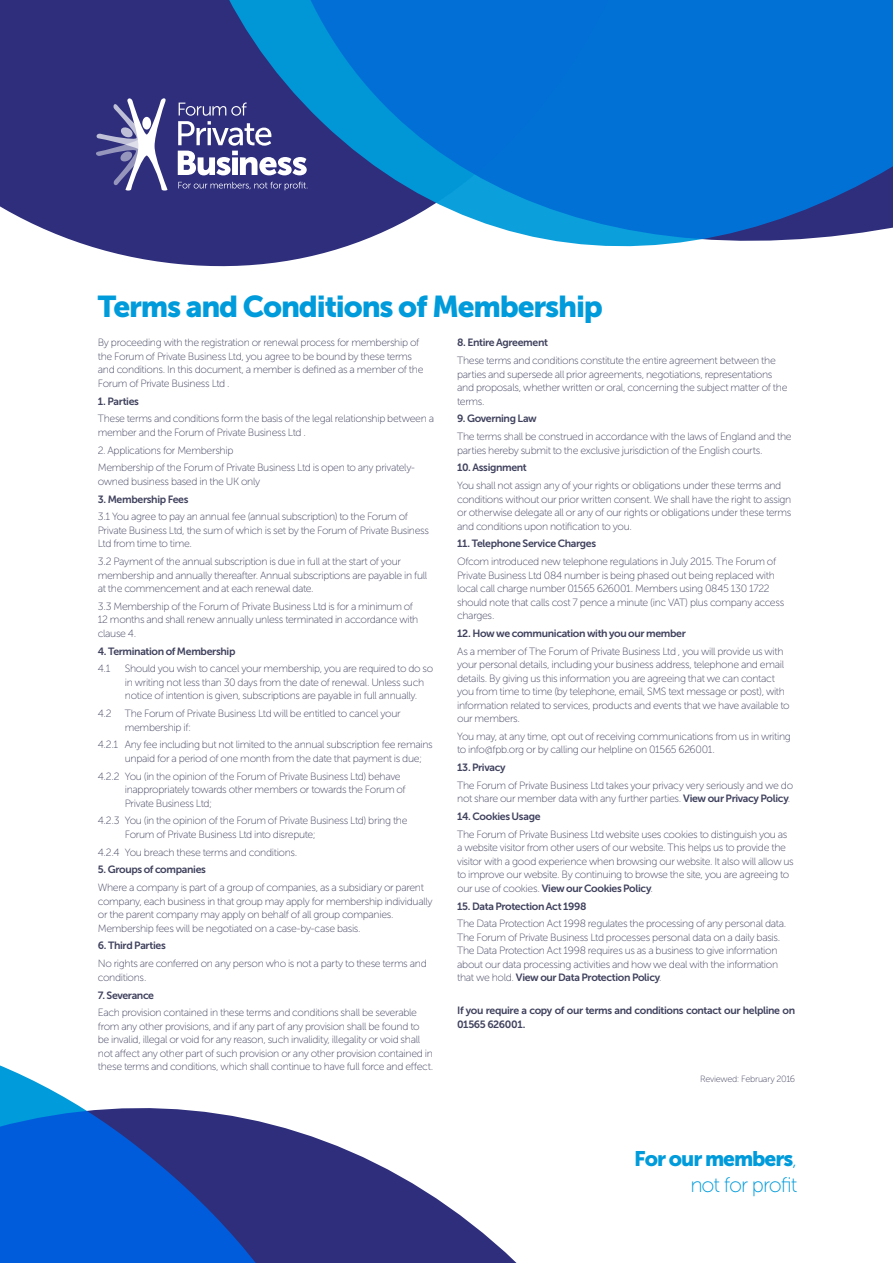
<style>
.page{position:relative;width:893px;height:1263px;background:#fff}
.page>*{position:absolute;margin:0;border:0;box-sizing:border-box;transform-origin:0 0}
.t1{font:30px "Museo Sans 900";letter-spacing:-.04em;color:#009bdb}
.t2{font:21px/25.2px "Museo Sans 900";letter-spacing:-.05em;color:#009bdb;text-align:right}
.t3{font:10.5px/13.5px "Museo Sans 100";letter-spacing:-.03em;color:#40425e}
.t4{font:10.5px/13.5px "Museo Sans 700";letter-spacing:-.035em;color:#40425e}
.t5{font:9px "Museo Sans 100";letter-spacing:-.025em;color:#40425e}
.s1{font-family:"Museo Sans 700"}
.s2{font-family:"Museo Sans 100"}
</style>
<div class="page">
<svg style="left:0;top:0;width:206px;height:266px;background:#414189"></svg>
<svg style="left:206px;top:0;width:55px;height:267px;background:#2b3885"></svg>
<svg style="left:261px;top:0;width:632px;height:265px;background:#217cd0"></svg>
<svg style="left:0;top:1065px;width:517px;height:198px"></svg>
<svg style="left:96px;top:98px;width:72px;height:93px"></svg>
<div style="left:142px;top:117px;width:9px;height:13px;background:#fff;border-radius:50%"></div>
<svg style="left:178px;top:102px;width:129px;height:73px"></svg>
<svg style="left:178px;top:182px;width:129px;height:8px"></svg>
<p class="t1" style="left:98px;top:289px;width:507px">Terms and Conditions of Membership</p>
<p class="t3" style="left:98px;top:336px;width:327px">By proceeding with the registration or renewal process for membership of the Forum of Private Business Ltd, you agree to be bound by these terms and conditions. In this document, a member is defined as a member of the Forum of Private Business Ltd .</p>
<p class="t4" style="left:98px;top:394px;width:43px">1. Parties</p>
<p class="t3" style="left:98px;top:412px;width:338px">These terms and conditions form the basis of the legal relationship between a member and the Forum of Private Business Ltd .</p>
<p class="t3" style="left:98px;top:443px;width:137px">2. Applications for Membership</p>
<p class="t3" style="left:98px;top:461px;width:319px">Membership of the Forum of Private Business Ltd is open to any privately&shy;owned business based in the UK only</p>
<p class="t4" style="left:98px;top:492px;width:92px">3. Membership Fees</p>
<p class="t3" style="left:98px;top:510px;width:333px">3.1 You agree to pay an annual fee (annual subscription) to the Forum of<br>Private Business Ltd, the sum of which is set by the Forum of Private Business<br>Ltd from time to time.</p>
<p class="t3" style="left:98px;top:555px;width:331px">3.2 Payment of the annual subscription is due in full at the start of your membership and annually thereafter. Annual subscriptions are payable in full at the commencement and at each renewal date.</p>
<p class="t3" style="left:98px;top:600px;width:322px">3.3 Membership of the Forum of Private Business Ltd is for a minimum of<br>12 months and shall renew annually unless terminated in accordance with clause 4.</p>
<p class="t4" style="left:98px;top:644px;width:139px">4. Termination of Membership</p>
<p class="t3" style="left:98px;top:662px;width:14px">4.1</p>
<p class="t3" style="left:125px;top:662px;width:310px">Should you wish to cancel your membership, you are required to do so in writing not less than 30 days from the date of renewal. Unless such notice of intention is given, subscriptions are payable in full annually.</p>
<p class="t3" style="left:125px;top:707px;width:277px;text-indent:-27px">4.2 The Forum of Private Business Ltd will be entitled to cancel your membership if:</p>
<p class="t3" style="left:125px;top:738px;width:309px;text-indent:-27px">4.2.1 Any fee including but not limited to the annual subscription fee remains unpaid for a period of one month from the date that payment is due;</p>
<p class="t3" style="left:125px;top:769px;width:283px;text-indent:-27px">4.2.2 You (in the opinion of the Forum of Private Business Ltd) behave inappropriately towards other members or towards the Forum of<br>Private Business Ltd;</p>
<p class="t3" style="left:125px;top:814px;width:284px;text-indent:-27px">4.2.3 You (in the opinion of the Forum of Private Business Ltd) bring the<br>Forum of Private Business Ltd into disrepute;</p>
<p class="t3" style="left:98px;top:845px;width:201px">4.2.4 You breach these terms and conditions.</p>
<p class="t4" style="left:98px;top:863px;width:110px">5. Groups of companies</p>
<p class="t3" style="left:98px;top:881px;width:336px">Where a company is part of a group of companies, as a subsidiary or parent company, each business in that group may apply for membership individually or the parent company may apply on behalf of all group companies.<br>Membership fees will be negotiated on a case-by-case basis.</p>
<p class="t4" style="left:98px;top:939px;width:69px">6. Third Parties</p>
<p class="t3" style="left:98px;top:957px;width:330px">No rights are conferred on any person who is not a party to these terms and conditions.</p>
<p class="t4" style="left:98px;top:988px;width:58px">7. Severance</p>
<p class="t3" style="left:98px;top:1006px;width:337px">Each provision contained in these terms and conditions shall be severable from any other provisions, and if any part of any provision shall be found to be invalid, illegal or void for any reason, such invalidity, illegality or void shall not affect any other part of such provision or any other provision contained in these terms and conditions, which shall continue to have full force and effect.</p>
<p class="t4" style="left:457px;top:336px;width:92px">8. Entire Agreement</p>
<p class="t3" style="left:457px;top:354px;width:332px">These terms and conditions constitute the entire agreement between the parties and supersede all prior agreements, negotiations, representations and proposals, whether written or oral, concerning the subject matter of the terms.</p>
<p class="t4" style="left:457px;top:412px;width:81px">9. Governing Law</p>
<p class="t3" style="left:457px;top:430px;width:336px">The terms shall be construed in accordance with the laws of England and the parties hereby submit to the exclusive jurisdiction of the English courts.</p>
<p class="t4" style="left:457px;top:461px;width:71px">10. Assignment</p>
<p class="t3" style="left:457px;top:479px;width:336px">You shall not assign any of your rights or obligations under these terms and conditions without our prior written consent. We shall have the right to assign or otherwise delegate all or any of our rights or obligations under these terms and conditions upon notification to you.</p>
<p class="t4" style="left:457px;top:537px;width:141px">11. Telephone Service Charges</p>
<p class="t3" style="left:457px;top:555px;width:329px">Ofcom introduced new telephone regulations in July 2015. The Forum of Private Business Ltd 084 number is being phased out being replaced with local call charge number 01565 626001. Members using 0845 130 1722 should note that calls cost 7 pence a minute (inc VAT) plus company access charges.</p>
<p class="t4" style="left:457px;top:626px;width:230px">12. How we communication with you our member</p>
<p class="t3" style="left:457px;top:644px;width:334px">As a member of The Forum of Private Business Ltd , you will provide us with your personal details, including your business address, telephone and email details. By giving us this information you are agreeing that we can contact you from time to time (by telephone, email, SMS text message or post), with information related to services, products and events that we have available to our members.</p>
<p class="t3" style="left:457px;top:730px;width:335px">You may, at any time, opt out of receiving communications from us in writing to info@fpb.org or by calling our helpline on 01565 626001.</p>
<p class="t4" style="left:457px;top:761px;width:50px">13. Privacy</p>
<p class="t3" style="left:457px;top:779px;width:338px">The Forum of Private Business Ltd takes your privacy very seriously and we do not share our member data with any further parties. <span class="s1">View our Privacy Policy</span>.</p>
<p class="t4" style="left:457px;top:810px;width:85px">14. Cookies Usage</p>
<p class="t3" style="left:457px;top:828px;width:338px">The Forum of Private Business Ltd website uses cookies to distinguish you as a website visitor from other users of our website. This helps us to provide the visitor with a good experience when browsing our website. It also will allow us to improve our website. By continuing to browse the site, you are agreeing to our use of cookies. <span class="s1">View our Cookies Policy</span>.</p>
<p class="t4" style="left:457px;top:899px;width:131px">15. Data Protection Act 1998</p>
<p class="t3" style="left:457px;top:917px;width:331px">The Data Protection Act 1998 regulates the processing of any personal data.<br>The Forum of Private Business Ltd processes personal data on a daily basis.<br>The Data Protection Act 1998 requires us as a business to give information about our data processing activities and how we deal with the information that we hold. <span class="s1">View our Data Protection Policy</span>.</p>
<p class="t4" style="left:457px;top:1004px;width:339px">If you require a copy of our terms and conditions contact our helpline on<br>01565 626001.</p>
<p class="t5" style="left:700px;top:1074px;width:97px">Reviewed: February 2016</p>
<p class="t2" style="left:634px;top:1146px;width:164px">For our members<span class="s2">, not for profit</span></p>
</div>
